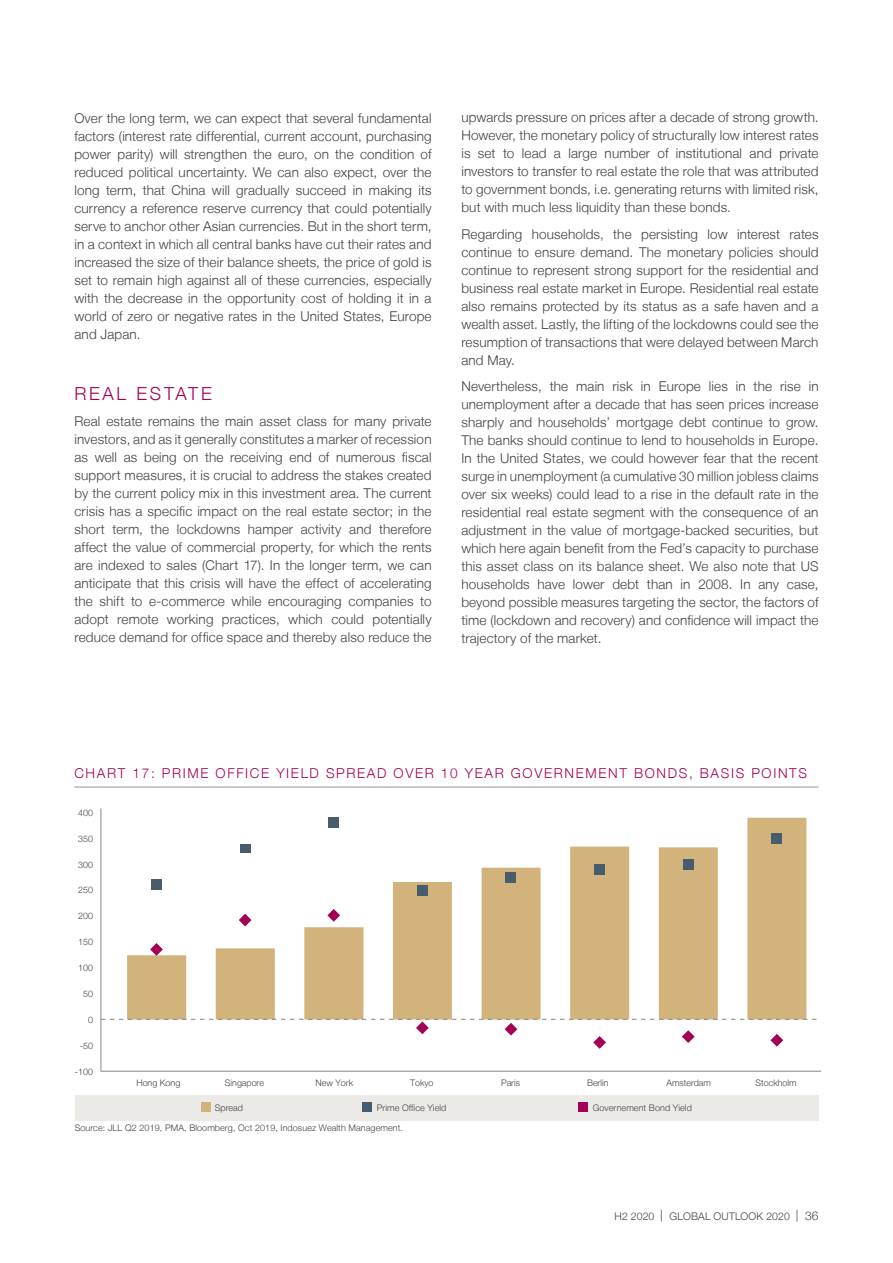
<style>
.page{position:relative;width:893px;height:1263px;background:#fff}
.page>*{position:absolute;margin:0;border:0;box-sizing:border-box;transform-origin:0 0}
.t1{font:300 18px "Helvetica Neue LT";letter-spacing:.15em;color:#a30156}
.t2{font:300 13.65px "Helvetica Neue LT";letter-spacing:.12em;color:#a30156}
.t3{font:300 13.5px/18px "Helvetica Neue LT";letter-spacing:.01em;color:#424241;text-align:justify}
.t4{font:300 10.5px "Helvetica Neue LT";letter-spacing:.015em;color:#424241}
.t5{font:300 9px "Helvetica Neue LT";letter-spacing:.01em;color:#424241}
.s1{font-size:12px}
</style>
<div class="page">
<hr style="left:74px;top:787px;width:745px;height:1px;background:#979796">
<hr style="left:101px;top:1071px;width:720px;height:1px;background:#848685">
<svg style="left:127px;top:818px;width:679px;height:201px"></svg>
<div style="left:151px;top:880px;width:11px;height:10px;background:#475c6d"></div>
<div style="left:240px;top:844px;width:10px;height:9px;background:#475c6d"></div>
<div style="left:328px;top:817px;width:11px;height:11px;background:#475c6d"></div>
<div style="left:417px;top:885px;width:11px;height:10px;background:#475c6d"></div>
<div style="left:506px;top:872px;width:10px;height:10px;background:#475c6d"></div>
<div style="left:594px;top:864px;width:11px;height:11px;background:#475c6d"></div>
<div style="left:683px;top:859px;width:10px;height:10px;background:#475c6d"></div>
<div style="left:771px;top:833px;width:11px;height:11px;background:#475c6d"></div>
<svg style="left:150px;top:943px;width:13px;height:13px"></svg>
<svg style="left:239px;top:914px;width:12px;height:12px"></svg>
<svg style="left:327px;top:909px;width:13px;height:13px"></svg>
<hr style="left:101px;top:808px;width:1px;height:263px;background:#848685">
<svg style="left:101px;top:1019px;width:716px;height:30px"></svg>
<div style="left:75px;top:1094px;width:744px;height:26px;background:#eceae6"></div>
<div style="left:201px;top:1102px;width:10px;height:10px;background:#d3b37c"></div>
<div style="left:363px;top:1102px;width:9px;height:10px;background:#475c6d"></div>
<div style="left:578px;top:1102px;width:10px;height:10px;background:#a30156"></div>
<p class="t3" style="left:74px;top:108px;width:359px">Over the long term, we can expect that several fundamental factors (interest rate differential, current account, purchasing power parity) will strengthen the euro, on the condition of reduced political uncertainty. We can also expect, over the long term, that China will gradually succeed in making its currency a reference reserve currency that could potentially serve to anchor other Asian currencies. But in the short term, in a context in which all central banks have cut their rates and increased the size of their balance sheets, the price of gold is set to remain high against all of these currencies, especially with the decrease in the opportunity cost of holding it in a world of zero or negative rates in the United States, Europe and Japan.</p>
<h1 class="t1" style="left:74px;top:382px;width:139px">REAL ESTATE</h1>
<p class="t3" style="left:74px;top:412px;width:359px">Real estate remains the main asset class for many private investors, and as it generally constitutes a marker of recession as well as being on the receiving end of numerous fiscal support measures, it is crucial to address the stakes created by the current policy mix in this investment area. The current crisis has a specific impact on the real estate sector; in the short term, the lockdowns hamper activity and therefore affect the value of commercial property, for which the rents are indexed to sales (Chart 17). In the longer term, we can anticipate that this crisis will have the effect of accelerating the shift to e-commerce while encouraging companies to adopt remote working practices, which could potentially reduce demand for office space and thereby also reduce the</p>
<p class="t3" style="left:461px;top:108px;width:359px">upwards pressure on prices after a decade of strong growth.<br>However, the monetary policy of structurally low interest rates is set to lead a large number of institutional and private investors to transfer to real estate the role that was attributed to government bonds, i.e. generating returns with limited risk, but with much less liquidity than these bonds.</p>
<p class="t3" style="left:461px;top:225px;width:359px">Regarding households, the persisting low interest rates continue to ensure demand. The monetary policies should continue to represent strong support for the residential and business real estate market in Europe. Residential real estate also remains protected by its status as a safe haven and a wealth asset. Lastly, the lifting of the lockdowns could see the resumption of transactions that were delayed between March and May.</p>
<p class="t3" style="left:461px;top:377px;width:359px">Nevertheless, the main risk in Europe lies in the rise in unemployment after a decade that has seen prices increase sharply and households’ mortgage debt continue to grow.<br>The banks should continue to lend to households in Europe.<br>In the United States, we could however fear that the recent surge in unemployment (a cumulative 30 million jobless claims over six weeks) could lead to a rise in the default rate in the residential real estate segment with the consequence of an adjustment in the value of mortgage-backed securities, but which here again benefit from the Fed’s capacity to purchase this asset class on its balance sheet. We also note that US households have lower debt than in 2008. In any case, beyond possible measures targeting the sector, the factors of time (lockdown and recovery) and confidence will impact the trajectory of the market.</p>
<p class="t2" style="left:74px;top:765px;width:734px">CHART 17: PRIME OFFICE YIELD SPREAD OVER 10 YEAR GOVERNEMENT BONDS, BASIS POINTS</p>
<p class="t5" style="left:78px;top:807px;width:16px">400</p>
<p class="t5" style="left:78px;top:833px;width:16px">350</p>
<p class="t5" style="left:78px;top:859px;width:16px">300</p>
<p class="t5" style="left:78px;top:885px;width:16px">250</p>
<p class="t5" style="left:78px;top:910px;width:16px">200</p>
<p class="t5" style="left:78px;top:936px;width:16px">150</p>
<p class="t5" style="left:78px;top:962px;width:16px">100</p>
<p class="t5" style="left:83px;top:988px;width:11px">50</p>
<p class="t5" style="left:88px;top:1014px;width:6px">0</p>
<p class="t5" style="left:80px;top:1040px;width:15px">-50</p>
<p class="t5" style="left:75px;top:1066px;width:20px">-100</p>
<p class="t5" style="left:136px;top:1077px;width:45px">Hong Kong</p>
<p class="t5" style="left:225px;top:1077px;width:41px">Singapore</p>
<p class="t5" style="left:315px;top:1077px;width:39px">New York</p>
<p class="t5" style="left:410px;top:1077px;width:25px">Tokyo</p>
<p class="t5" style="left:501px;top:1077px;width:20px">Paris</p>
<p class="t5" style="left:587px;top:1077px;width:23px">Berlin</p>
<p class="t5" style="left:666px;top:1077px;width:46px">Amsterdam</p>
<p class="t5" style="left:755px;top:1077px;width:43px">Stockholm</p>
<p class="t5" style="left:215px;top:1102px;width:30px">Spread</p>
<p class="t5" style="left:377px;top:1102px;width:71px">Prime Office Yield</p>
<p class="t5" style="left:593px;top:1102px;width:101px">Governement Bond Yield</p>
<p class="t5" style="left:75px;top:1122px;width:330px">Source: JLL Q2 2019, PMA, Bloomberg, Oct 2019, Indosuez Wealth Management.</p>
<p class="t4" style="left:615px;top:1210px;width:205px">H2 2020 <span class="s1">|</span> GLOBAL OUTLOOK 2020 <span class="s1">| 36</span></p>
</div>
